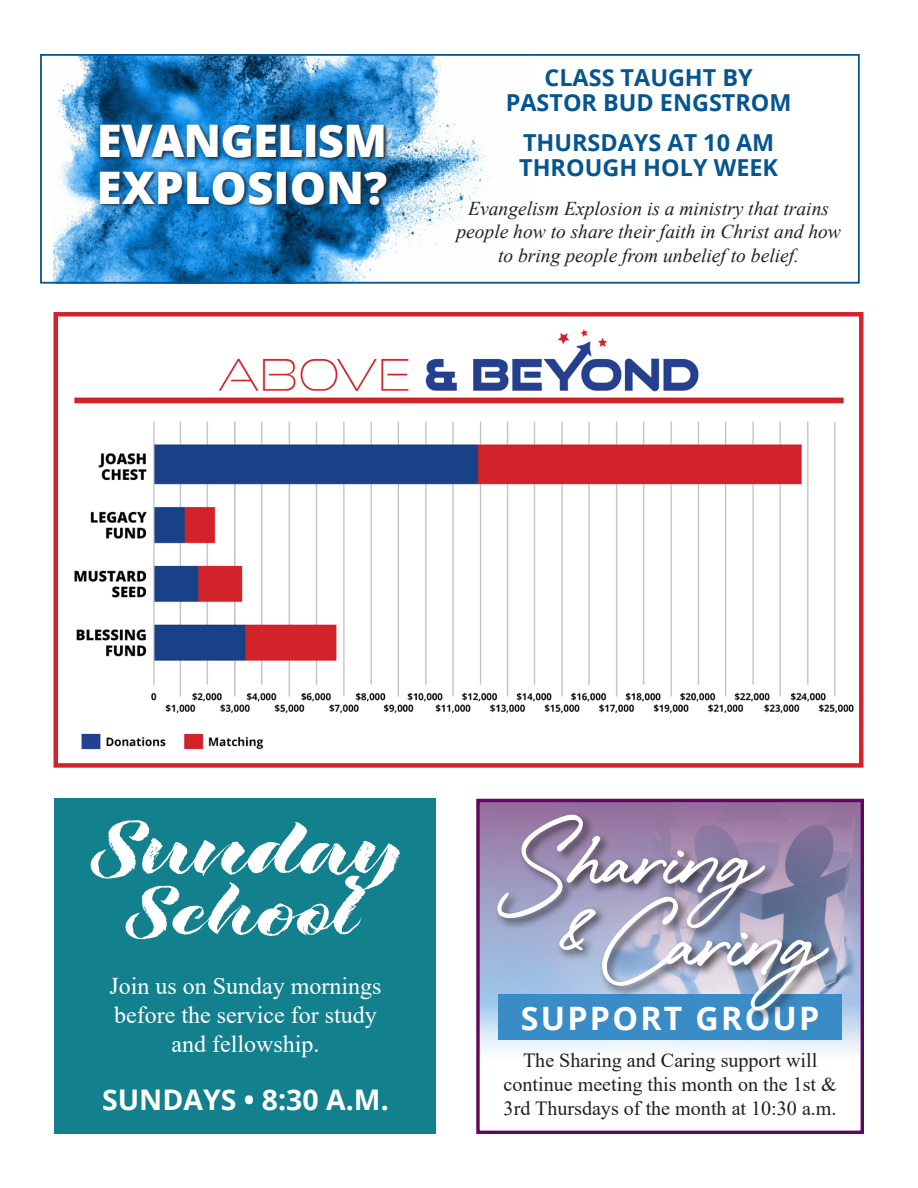
<style>
.page{position:relative;width:918px;height:1188px;background:#fff}
.page>*{position:absolute;margin:0;border:0;box-sizing:border-box;transform-origin:0 0}
.t1{font:800 44.7px/46.5px "Open Sans";letter-spacing:-.01em;color:#fff}
.t2{font:700 32.25px "Open Sans";letter-spacing:.07em;color:#fff}
.t3{font:700 28.5px "Open Sans";color:#fff}
.t4{font:24px/28.8px "Times New Roman";color:#fff;text-align:center}
.t5{font:700 23.4px/25.2px "Open Sans";color:#06558e;text-align:center}
.t6{font:20.1px/24.2px "Times New Roman";color:#231f20;text-align:center}
.t7{font:italic 19.5px/23.4px "Times New Roman";color:#231f20;text-align:center}
</style>
<div class="page">
<div style="left:55px;top:799px;width:381px;height:335px;background:#12808d"></div>
<img style="left:480px;top:805px;width:380px;height:248px">
<div style="left:476px;top:799px;width:388px;height:335px;border:3px solid #600561"></div>
<div style="left:498px;top:994px;width:344px;height:46px;background:#398cc6"></div>
<div style="left:494px;top:812px;width:100px;height:118px;background:#231f20;opacity:.75"></div>
<div style="left:662px;top:930px;width:178px;height:92px;background:#231f20;opacity:.75"></div>
<svg style="left:497px;top:814px;width:332px;height:196px"></svg>
<img style="left:54px;top:57px;width:437px;height:224px">
<div style="left:40px;top:54px;width:820px;height:230px;border:2px solid #06558e"></div>
<div style="left:92px;top:117px;width:302px;height:95px;background:#077acd;opacity:.87"></div>
<div style="left:99px;top:123px;width:293px;height:86px;background:#231f20;opacity:.9"></div>
<svg style="left:90px;top:820px;width:310px;height:119px"></svg>
<img style="left:74px;top:329px;width:780px;height:421px">
<div style="left:54px;top:312px;width:810px;height:456px;border:4px solid #d2232a"></div>
<p class="t1" style="left:97px;top:115px;width:292px">EVANGELISM<br>EXPLOSION?</p>
<p class="t5" style="left:506px;top:64px;width:287px">CLASS TAUGHT BY<br>PASTOR BUD ENGSTROM</p>
<p class="t5" style="left:519px;top:129px;width:260px;text-align:left">THURSDAYS AT 10 AM<br>THROUGH HOLY WEEK</p>
<p class="t7" style="left:456px;top:196px;width:386px">Evangelism Explosion is a ministry that trains people how to share their faith in Christ and how to bring people from unbelief to belief.</p>
<p class="t4" style="left:109px;top:971px;width:274px">Join us on Sunday mornings before the service for study and fellowship.</p>
<p class="t3" style="left:102px;top:1080px;width:288px">SUNDAYS • 8:30 A.M.</p>
<p class="t2" style="left:521px;top:995px;width:300px">SUPPORT GROUP</p>
<p class="t6" style="left:503px;top:1047px;width:335px">The Sharing and Caring support will continue meeting this month on the 1st &amp;<br>3rd Thursdays of the month at 10:30 a.m.</p>
</div>
